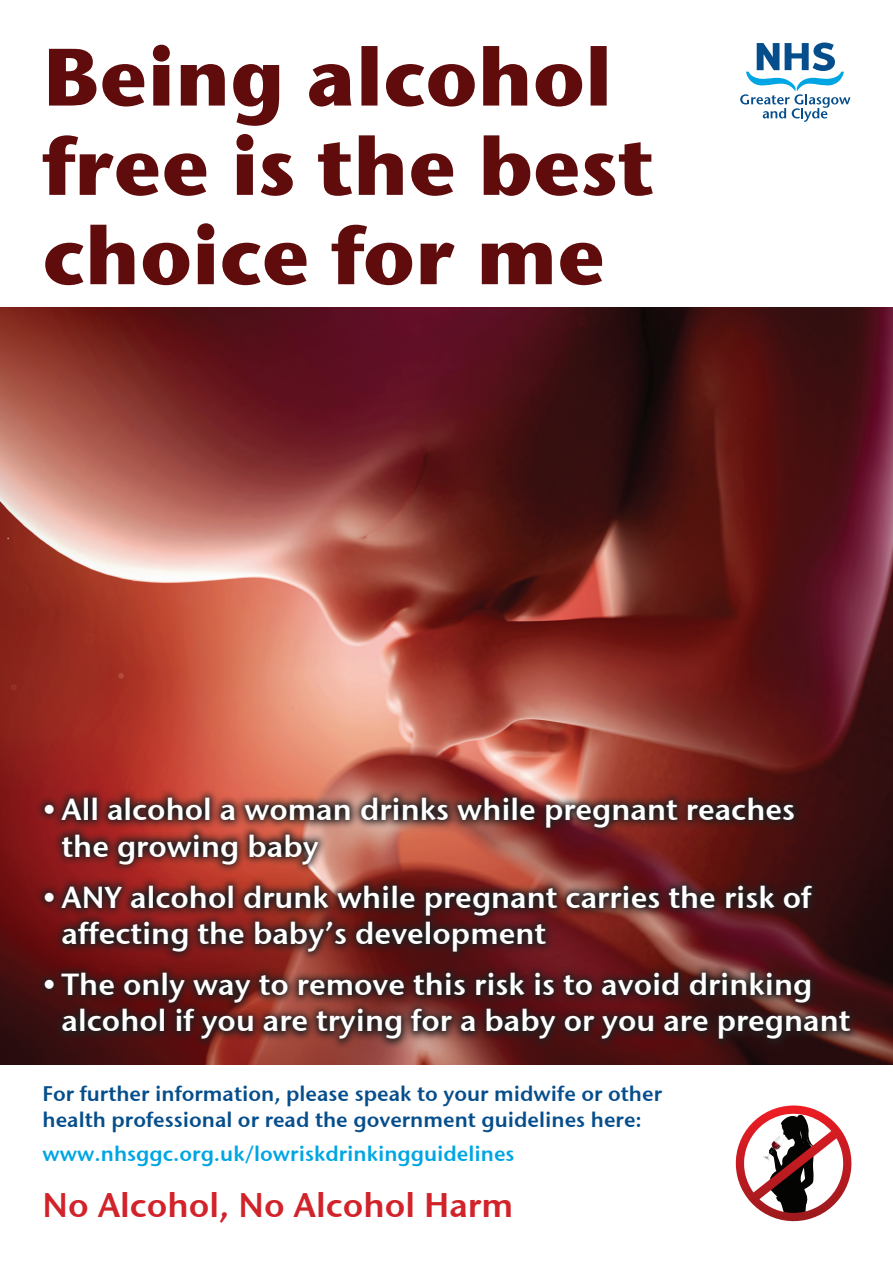
<style>
.page{position:relative;width:893px;height:1263px;background:#fff}
.page>*{position:absolute;margin:0;border:0;box-sizing:border-box;transform-origin:0 0}
.t1{font:34.05px "Stone Sans Sem ITCTT Semi";color:#d1232a}
.t2{font:30.3px/36.5px "Stone Sans Sem ITCTT Semi";color:#fff}
.t3{font:21px/26.4px "Stone Sans Sem ITCTT Semi";color:#064e8b}
.t4{font:21px "Stone Sans Sem ITCTT Semi";color:#00a5e3}
</style>
<div class="page">
<img style="left:0;top:308px;width:893px;height:756px">
<svg style="left:740px;top:43px;width:110px;height:79px"></svg>
<svg style="left:34px;top:787px;width:859px;height:278px;background:#602523"></svg>
<svg style="left:45px;top:223px;width:557px;height:62px"></svg>
<svg style="left:43px;top:134px;width:610px;height:62px"></svg>
<svg style="left:49px;top:45px;width:558px;height:81px"></svg>
<svg style="left:735px;top:1105px;width:117px;height:117px"></svg>
<p class="t2" style="left:62px;top:789px;width:735px;text-indent:-19px">• All alcohol a woman drinks while pregnant reaches the growing baby</p>
<p class="t2" style="left:62px;top:877px;width:751px;text-indent:-19px">• ANY alcohol drunk while pregnant carries the risk of affecting the baby’s development</p>
<p class="t2" style="left:62px;top:964px;width:790px;text-indent:-19px">• The only way to remove this risk is to avoid drinking alcohol if you are trying for a baby or you are pregnant</p>
<p class="t3" style="left:43px;top:1078px;width:621px">For further information, please speak to your midwife or other health professional or read the government guidelines here:</p>
<p class="t4" style="left:43px;top:1136px;width:474px">www.nhsggc.org.uk/lowriskdrinkingguidelines</p>
<p class="t1" style="left:43px;top:1176px;width:472px">No Alcohol, No Alcohol Harm</p>
</div>
